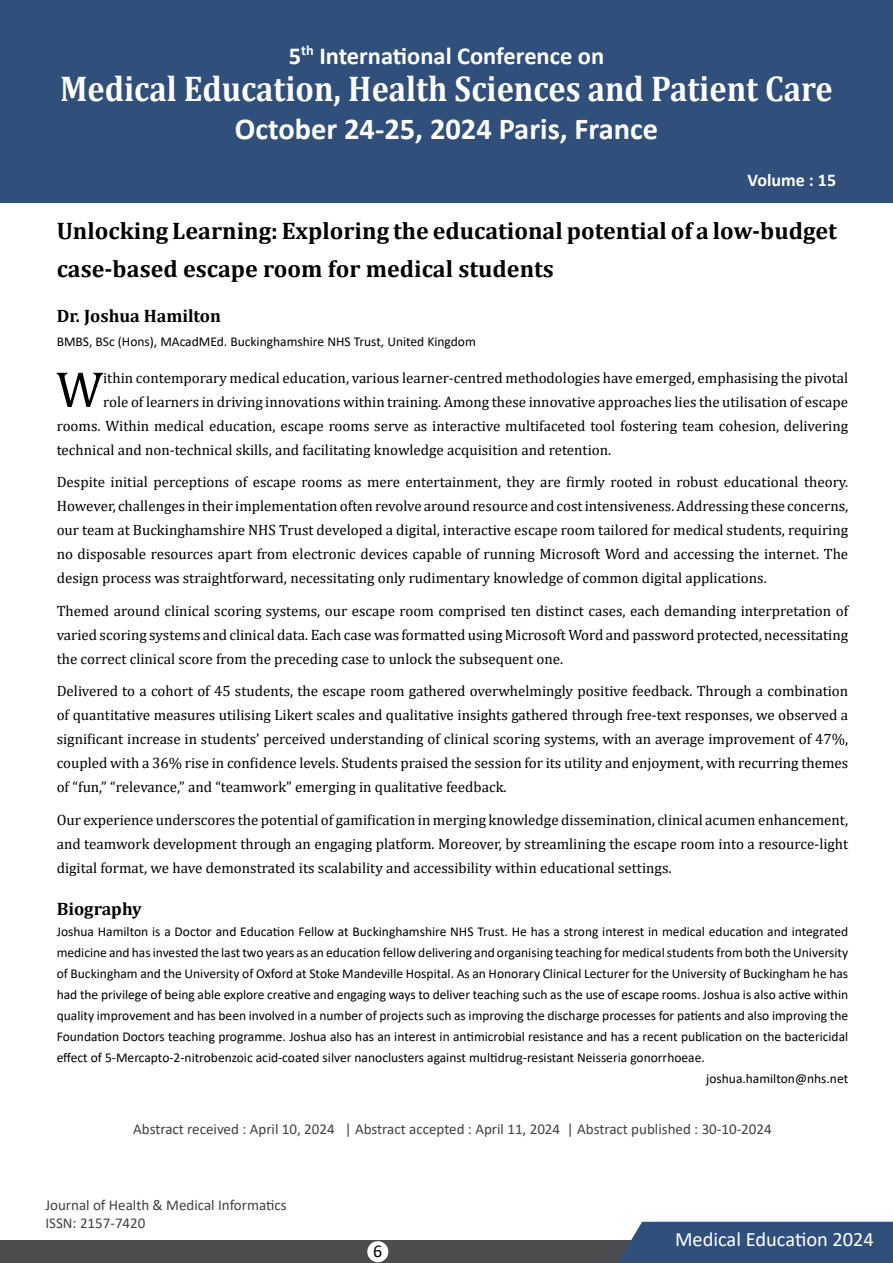
<style>
.page{position:relative;width:893px;height:1263px;background:#fff}
.page>*{position:absolute;margin:0;border:0;box-sizing:border-box;transform-origin:0 0}
.t1{font:51px "Cambria";color:#000}
.t2{font:700 36px "Cambria";color:#fff;scale:.9 1}
.t3{font:700 30.45px "Calibri";color:#fff}
.t4{font:700 24.45px "Calibri";color:#fff}
.t5{font:700 24px/37.5px "Cambria";color:#000}
.t6{font:20.4px "Calibri";color:#fff}
.t7{font:700 18px "Cambria";color:#000}
.t8{font:700 18px "Calibri";color:#fff}
.t9{font:18px "Calibri";color:#000}
.t10{font:15px/24px "Cambria";color:#000;text-align:justify}
.t11{font:15px/18px "Calibri";color:#414042}
.t12{font:13.5px "Calibri";color:#000}
</style>
<div class="page">
<div style="left:0;top:0;width:893px;height:203px;background:#304f7b"></div>
<div style="left:0;top:1240px;width:668px;height:23px;background:#4d4d4f"></div>
<div style="left:617px;top:1222px;width:276px;height:41px;background:#304f7b"></div>
<div style="left:367px;top:1241px;width:21px;height:21px;background:#fff;border-radius:50%"></div>
<h3 class="t4" style="left:289px;top:38px;width:317px">5<sup>th</sup> International Conference on</h3>
<h2 class="t2" style="left:60px;top:63px;width:860px">Medical Education, Health Sciences and Patient Care</h2>
<h3 class="t3" style="left:235px;top:107px;width:425px">October 24-25, 2024 Paris, France</h3>
<p class="t8" style="left:748px;top:168px;width:90px">Volume : 15</p>
<h3 class="t5" style="left:57px;top:212px;width:782px">Unlocking Learning: Exploring the educational potential of a low-budget case-based escape room for medical students</h3>
<p class="t7" style="left:57px;top:303px;width:166px">Dr. Joshua Hamilton</p>
<p class="t12" style="left:57px;top:332px;width:421px">BMBS, BSc (Hons), MAcadMEd. Buckinghamshire NHS Trust, United Kingdom</p>
<h1 class="t1" style="left:56px;top:359px;width:48px">W</h1>
<p class="t10" style="left:103px;top:366px;width:747px">ithin contemporary medical education, various learner-centred methodologies have emerged, emphasising the pivotal</p>
<p class="t10" style="left:103px;top:390px;width:747px">role of learners in driving innovations within training. Among these innovative approaches lies the utilisation of escape</p>
<p class="t10" style="left:57px;top:414px;width:793px">rooms. Within medical education, escape rooms serve as interactive multifaceted tool fostering team cohesion, delivering</p>
<p class="t10" style="left:57px;top:438px;width:556px">technical and non-technical skills, and facilitating knowledge acquisition and retention.</p>
<p class="t10" style="left:57px;top:470px;width:793px">Despite initial perceptions of escape rooms as mere entertainment, they are firmly rooted in robust educational theory.<br>However, challenges in their implementation often revolve around resource and cost intensiveness. Addressing these concerns, our team at Buckinghamshire NHS Trust developed a digital, interactive escape room tailored for medical students, requiring no disposable resources apart from electronic devices capable of running Microsoft Word and accessing the internet. The design process was straightforward, necessitating only rudimentary knowledge of common digital applications.</p>
<p class="t10" style="left:57px;top:599px;width:793px">Themed around clinical scoring systems, our escape room comprised ten distinct cases, each demanding interpretation of varied scoring systems and clinical data. Each case was formatted using Microsoft Word and password protected, necessitating the correct clinical score from the preceding case to unlock the subsequent one.</p>
<p class="t10" style="left:57px;top:679px;width:793px">Delivered to a cohort of 45 students, the escape room gathered overwhelmingly positive feedback. Through a combination of quantitative measures utilising Likert scales and qualitative insights gathered through free-text responses, we observed a significant increase in students’ perceived understanding of clinical scoring systems, with an average improvement of 47%, coupled with a 36% rise in confidence levels. Students praised the session for its utility and enjoyment, with recurring themes of “fun,” “relevance,” and “teamwork” emerging in qualitative feedback.</p>
<p class="t10" style="left:57px;top:808px;width:793px">Our experience underscores the potential of gamification in merging knowledge dissemination, clinical acumen enhancement, and teamwork development through an engaging platform. Moreover, by streamlining the escape room into a resource-light digital format, we have demonstrated its scalability and accessibility within educational settings.</p>
<p class="t7" style="left:57px;top:896px;width:87px">Biography</p>
<p class="t12" style="left:57px;top:922px;width:793px">Joshua Hamilton is a Doctor and Education Fellow at Buckinghamshire NHS Trust. He has a strong interest in medical education and integrated</p>
<p class="t12" style="left:57px;top:943px;width:793px">medicine and has invested the last two years as an education fellow delivering and organising teaching for medical students from both the University</p>
<p class="t12" style="left:57px;top:964px;width:793px">of Buckingham and the University of Oxford at Stoke Mandeville Hospital. As an Honorary Clinical Lecturer for the University of Buckingham he has</p>
<p class="t12" style="left:57px;top:985px;width:793px">had the privilege of being able explore creative and engaging ways to deliver teaching such as the use of escape rooms. Joshua is also active within</p>
<p class="t12" style="left:57px;top:1006px;width:793px">quality improvement and has been involved in a number of projects such as improving the discharge processes for patients and also improving the</p>
<p class="t12" style="left:57px;top:1027px;width:793px">Foundation Doctors teaching programme. Joshua also has an interest in antimicrobial resistance and has a recent publication on the bactericidal</p>
<p class="t12" style="left:57px;top:1048px;width:650px">effect of 5‐Mercapto-2-nitrobenzoic acid-coated silver nanoclusters against multidrug-resistant Neisseria gonorrhoeae.</p>
<p class="t12" style="left:706px;top:1069px;width:144px">joshua.hamilton@nhs.net</p>
<p class="t11" style="left:133px;top:1119px;width:640px">Abstract received : April 10, 2024 | Abstract accepted : April 11, 2024 | Abstract published : 30-10-2024</p>
<p class="t11" style="left:45px;top:1196px;width:243px">Journal of Health &amp; Medical Informatics<br>ISSN: 2157-7420</p>
<p class="t9" style="left:373px;top:1239px;width:11px">6</p>
<h3 class="t6" style="left:675px;top:1225px;width:200px">Medical Education 2024</h3>
</div>
